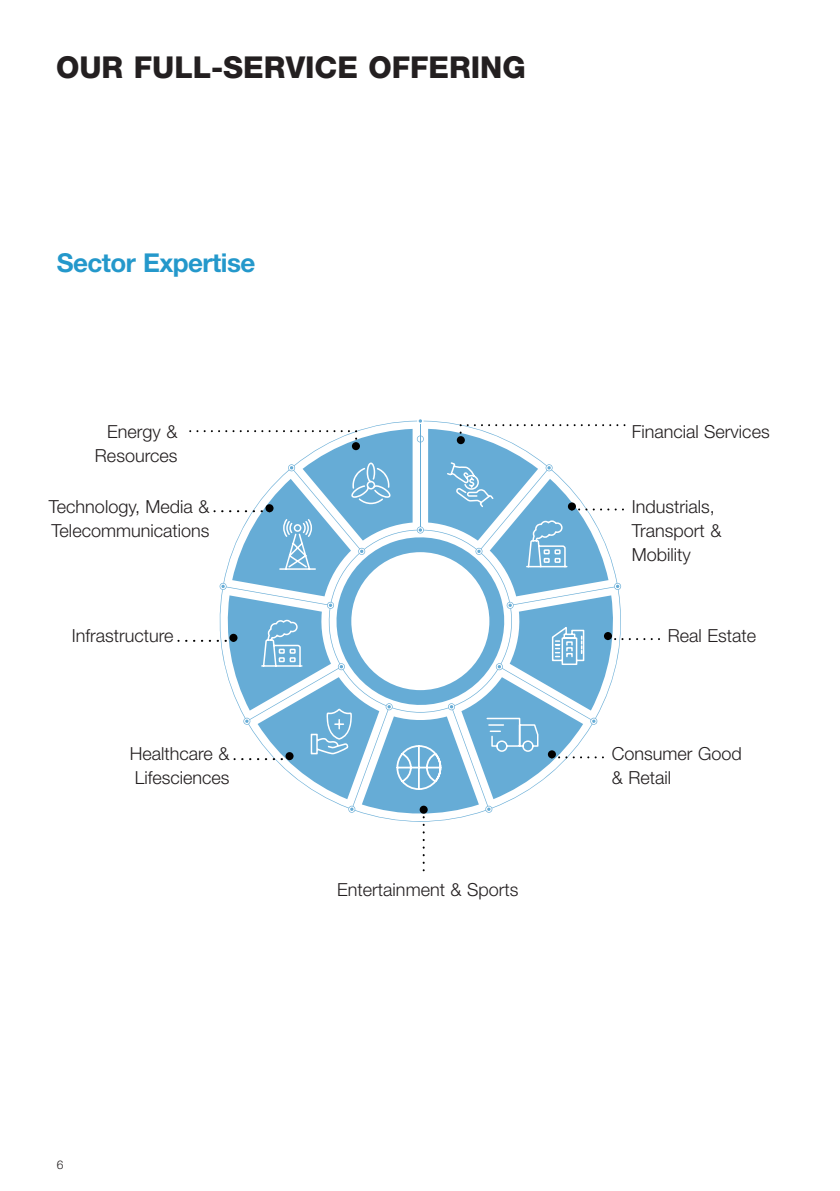
<style>
.page{position:relative;width:840px;height:1191px;background:#fff}
.page>*{position:absolute;margin:0;border:0;box-sizing:border-box;transform-origin:0 0}
._00__Document_Heading{font:800 30px "Helvetica Neue LT Pro";color:#231f20}
._01__Intro_Para{font:700 26px "Helvetica Neue LT Std";letter-spacing:-.02em;color:#2498cb}
._24__www_cliffordchance_com{font:300 18px/24px "Helvetica Neue LT Std";color:#231f20}
.t1{font:300 12px "Helvetica Neue LT Std";color:#231f20}
</style>
<div class="page">
<svg style="left:177px;top:419px;width:483px;height:444px"></svg>
<p class="_00__Document_Heading" style="left:56px;top:50px;width:471px">OUR FULL-SERVICE OFFERING</p>
<p class="_01__Intro_Para" style="left:57px;top:246px;width:200px">Sector Expertise</p>
<p class="_24__www_cliffordchance_com" style="left:107px;top:419px;width:72px">Energy &amp;</p>
<p class="_24__www_cliffordchance_com" style="left:631px;top:419px;width:139px">Financial Services</p>
<p class="_24__www_cliffordchance_com" style="left:95px;top:443px;width:84px">Resources</p>
<p class="_24__www_cliffordchance_com" style="left:49px;top:494px;width:162px">Technology, Media &amp;<br>Telecommunications</p>
<p class="_24__www_cliffordchance_com" style="left:631px;top:494px;width:91px">Industrials,<br>Transport &amp;<br>Mobility</p>
<p class="_24__www_cliffordchance_com" style="left:72px;top:623px;width:103px">Infrastructure</p>
<p class="_24__www_cliffordchance_com" style="left:667px;top:623px;width:90px">Real Estate</p>
<p class="_24__www_cliffordchance_com" style="left:130px;top:741px;width:101px">Healthcare &amp;<br>Lifesciences</p>
<p class="_24__www_cliffordchance_com" style="left:611px;top:741px;width:131px">Consumer Good &amp; Retail</p>
<p class="_24__www_cliffordchance_com" style="left:337px;top:877px;width:183px">Entertainment &amp; Sports</p>
<p class="t1" style="left:57px;top:1157px;width:8px">6</p>
</div>
